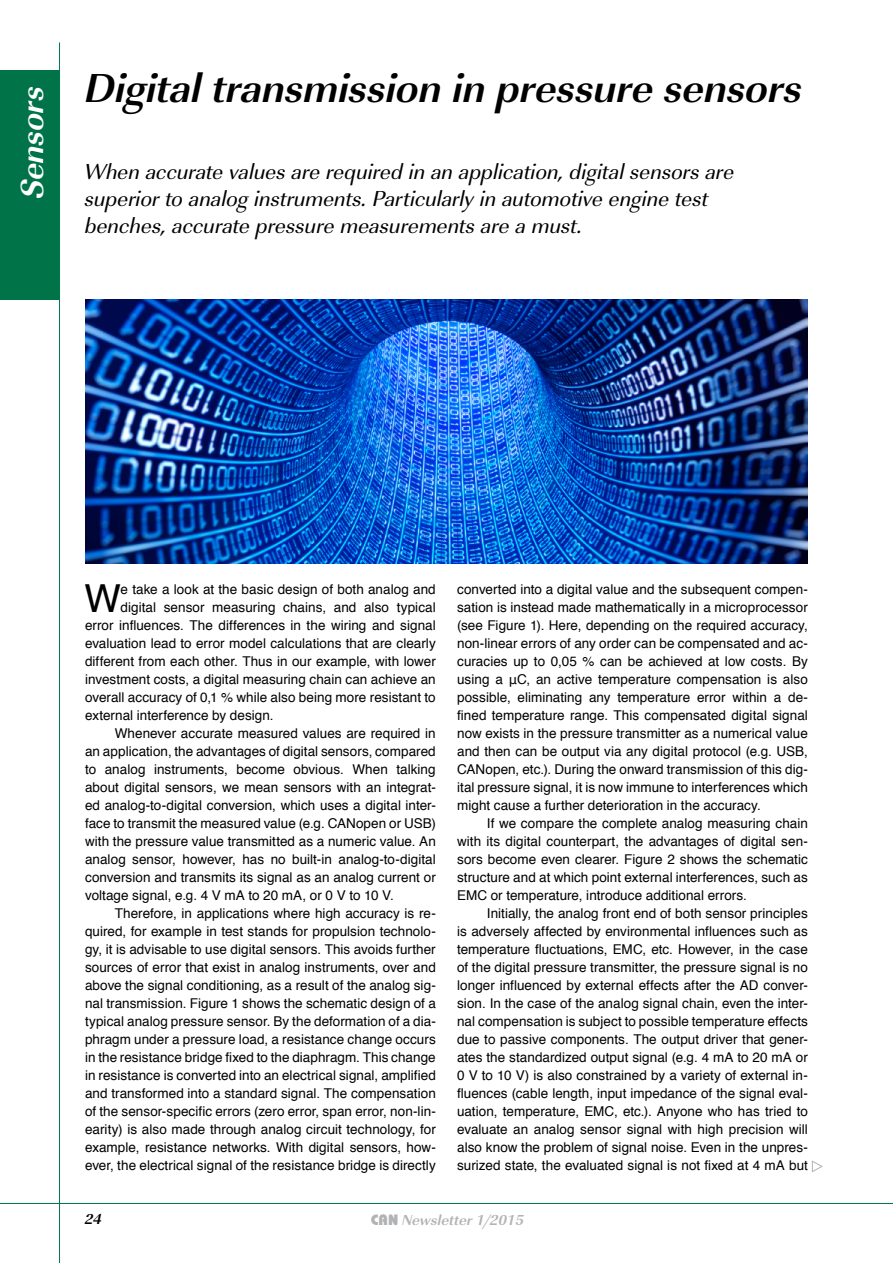
<style>
.page{position:relative;width:893px;height:1263px;background:#fff}
.page>*{position:absolute;margin:0;border:0;box-sizing:border-box;transform-origin:0 0}
.t1{font:42px "URW Imperial T Bold Obli";letter-spacing:-.01em;color:#000}
.t2{font:38.55px "Helvetica";color:#000}
.t3{font:33px "URW Imperial T Bold Obli";letter-spacing:-.01em;color:#fff}
.t4{font:22.5px/27px "URW Imperial T Regu Obli";letter-spacing:-.005em;color:#000}
.t5{font:15px "URW Imperial T Bold Obli";color:#b1b3b4}
.t6{font:15px "URW Imperial T Bold Obli";color:#000}
.t7{font:13.5px/18px "Helvetica";letter-spacing:.005em;color:#000;text-align:justify}
.s1{font-family:"Bauhaus";font-weight:800}
</style>
<div class="page">
<hr style="left:59px;top:43px;width:1px;height:1220px;background:#007448">
<hr style="left:0;top:1203px;width:893px;height:1px;background:#007448">
<div style="left:0;top:70px;width:60px;height:230px;background:#007448"></div>
<img style="left:85px;top:300px;width:723px;height:263px">
<svg style="left:812px;top:1161px;width:11px;height:11px"></svg>
<h3 class="t3" style="left:13px;top:198px;width:115px;rotate:-90deg">Sensors</h3>
<h1 class="t1" style="left:85px;top:63px;width:719px">Digital transmission in pressure sensors</h1>
<h3 class="t4" style="left:85px;top:158px;width:651px">When accurate values are required in an application, digital sensors are superior to analog instruments. Particularly in automotive engine test benches, accurate pressure measurements are a must.</h3>
<h2 class="t2" style="left:84px;top:569px;width:38px">W</h2>
<p class="t7" style="left:121px;top:581px;width:317px">e take a look at the basic design of both analog and</p>
<p class="t7" style="left:121px;top:599px;width:317px">digital sensor measuring chains, and also typical</p>
<p class="t7" style="left:85px;top:617px;width:352px">error influences. The differences in the wiring and signal</p>
<p class="t7" style="left:85px;top:635px;width:352px">evaluation lead to error model calculations that are clearly</p>
<p class="t7" style="left:85px;top:653px;width:352px">different from each other. Thus in our example, with lower</p>
<p class="t7" style="left:85px;top:671px;width:352px">investment costs, a digital measuring chain can achieve an</p>
<p class="t7" style="left:85px;top:689px;width:352px">overall accuracy of 0,1 % while also being more resistant to</p>
<p class="t7" style="left:85px;top:707px;width:190px">external interference by design.</p>
<p class="t7" style="left:115px;top:725px;width:322px">Whenever accurate measured values are required in</p>
<p class="t7" style="left:85px;top:743px;width:352px">an application, the advantages of digital sensors, compared</p>
<p class="t7" style="left:85px;top:761px;width:352px">to analog instruments, become obvious. When talking</p>
<p class="t7" style="left:85px;top:779px;width:352px">about digital sensors, we mean sensors with an integrat-</p>
<p class="t7" style="left:85px;top:797px;width:352px">ed analog-to-digital conversion, which uses a digital inter-</p>
<p class="t7" style="left:85px;top:815px;width:352px">face to transmit the measured value (e.g. CANopen or USB)</p>
<p class="t7" style="left:85px;top:833px;width:352px">with the pressure value transmitted as a numeric value. An</p>
<p class="t7" style="left:85px;top:851px;width:352px">analog sensor, however, has no built-in analog-to-digital</p>
<p class="t7" style="left:85px;top:869px;width:352px">conversion and transmits its signal as an analog current or</p>
<p class="t7" style="left:85px;top:887px;width:310px">voltage signal, e.g. 4 V mA to 20 mA, or 0 V to 10 V.</p>
<p class="t7" style="left:115px;top:905px;width:323px">Therefore, in applications where high accuracy is re-</p>
<p class="t7" style="left:85px;top:923px;width:352px">quired, for example in test stands for propulsion technolo-</p>
<p class="t7" style="left:85px;top:941px;width:352px">gy, it is advisable to use digital sensors. This avoids further</p>
<p class="t7" style="left:85px;top:959px;width:352px">sources of error that exist in analog instruments, over and</p>
<p class="t7" style="left:85px;top:977px;width:352px">above the signal conditioning, as a result of the analog sig-</p>
<p class="t7" style="left:85px;top:995px;width:352px">nal transmission. Figure 1 shows the schematic design of a</p>
<p class="t7" style="left:85px;top:1013px;width:352px">typical analog pressure sensor. By the deformation of a dia-</p>
<p class="t7" style="left:85px;top:1031px;width:352px">phragm under a pressure load, a resistance change occurs</p>
<p class="t7" style="left:85px;top:1049px;width:352px">in the resistance bridge fixed to the diaphragm. This change</p>
<p class="t7" style="left:85px;top:1067px;width:352px">in resistance is converted into an electrical signal, amplified</p>
<p class="t7" style="left:85px;top:1085px;width:352px">and transformed into a standard signal. The compensation</p>
<p class="t7" style="left:85px;top:1103px;width:352px">of the sensor-specific errors (zero error, span error, non-lin-</p>
<p class="t7" style="left:85px;top:1121px;width:352px">earity) is also made through analog circuit technology, for</p>
<p class="t7" style="left:85px;top:1139px;width:352px">example, resistance networks. With digital sensors, how-</p>
<p class="t7" style="left:85px;top:1157px;width:352px">ever, the electrical signal of the resistance bridge is directly</p>
<p class="t7" style="left:457px;top:581px;width:352px">converted into a digital value and the subsequent compen&shy;sation is instead made mathematically in a microprocessor (see Figure 1). Here, depending on the required accuracy, non-linear errors of any order can be compensated and ac&shy;curacies up to 0,05 % can be achieved at low costs. By using a μC, an active temperature compensation is also possible, eliminating any temperature error within a de&shy;fined temperature range. This compensated digital signal now exists in the pressure transmitter as a numerical value and then can be output via any digital protocol (e.g. USB, CANopen, etc.). During the onward transmission of this dig&shy;ital pressure signal, it is now immune to interferences which might cause a further deterioration in the accuracy.</p>
<p class="t7" style="left:457px;top:815px;width:352px;text-indent:30px">If we compare the complete analog measuring chain with its digital counterpart, the advantages of digital sen&shy;sors become even clearer. Figure 2 shows the schematic structure and at which point external interferences, such as EMC or temperature, introduce additional errors.</p>
<p class="t7" style="left:457px;top:905px;width:352px;text-indent:30px">Initially, the analog front end of both sensor principles is adversely affected by environmental influences such as temperature fluctuations, EMC, etc. However, in the case of the digital pressure transmitter, the pressure signal is no longer influenced by external effects after the AD conver&shy;sion. In the case of the analog signal chain, even the inter&shy;nal compensation is subject to possible temperature effects due to passive components. The output driver that gener&shy;ates the standardized output signal (e.g. 4 mA to 20 mA or 0 V to 10 V) is also constrained by a variety of external in&shy;fluences (cable length, input impedance of the signal eval&shy;uation, temperature, EMC, etc.). Anyone who has tried to evaluate an analog sensor signal with high precision will also know the problem of signal noise. Even in the unpres&shy;surized state, the evaluated signal is not fixed at 4 mA but</p>
<p class="t6" style="left:85px;top:1210px;width:18px">24</p>
<p class="t5" style="left:371px;top:1211px;width:155px"><span class="s1">CAN</span> Newsletter 1/2015</p>
</div>
